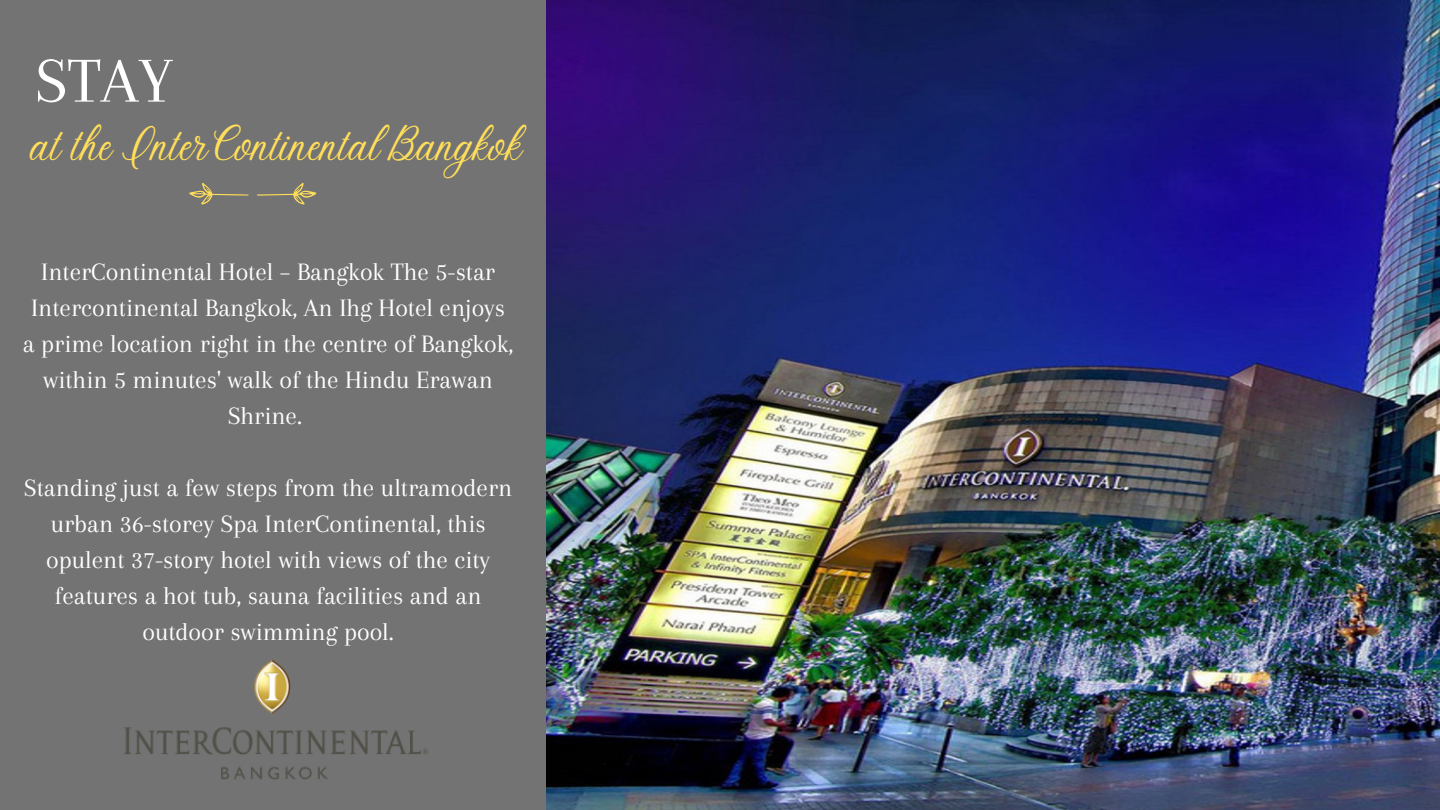
<style>
.page{position:relative;width:1440px;height:810px;background:#737373}
.page>*{position:absolute;margin:0;border:0;box-sizing:border-box;transform-origin:0 0}
.t1{font:66.3px "Arapey";color:#fff}
.t2{font:50px "Stoic";color:#ffde59}
.t3{font:26px/36px "Arapey";color:#fff;text-align:center}
</style>
<div class="page">
<img style="left:547px;top:0;width:893px;height:810px">
<svg style="left:257px;top:183px;width:59px;height:22px"></svg>
<svg style="left:189px;top:183px;width:60px;height:22px"></svg>
<img style="left:124px;top:659px;width:304px;height:121px">
<p class="t1" style="left:35px;top:44px;width:140px">STAY</p>
<p class="t2" style="left:30px;top:120px;width:493px">at the InterContinental Bangkok</p>
<p class="t3" style="left:23px;top:254px;width:492px">InterContinental Hotel – Bangkok The 5-star Intercontinental Bangkok, An Ihg Hotel enjoys a prime location right in the centre of Bangkok, within 5 minutes' walk of the Hindu Erawan Shrine.</p>
<p class="t3" style="left:24px;top:470px;width:490px">Standing just a few steps from the ultramodern urban 36-storey Spa InterContinental, this opulent 37-story hotel with views of the city features a hot tub, sauna facilities and an outdoor swimming pool.</p>
</div>
